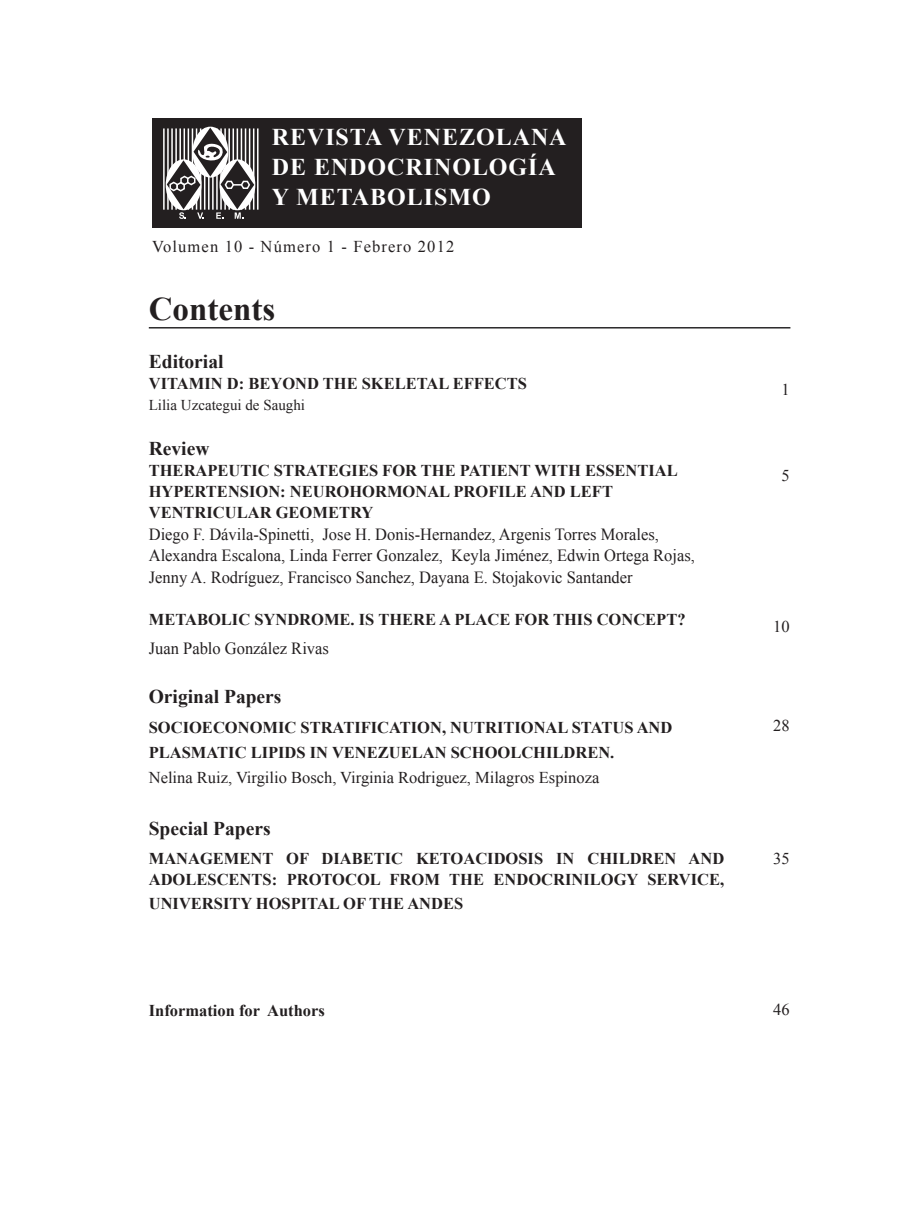
<style>
.page{position:relative;width:918px;height:1212px;background:#fff}
.page>*{position:absolute;margin:0;border:0;box-sizing:border-box;transform-origin:0 0}
.t1{font:700 33px "Times New Roman";color:#231f20}
.t2{font:700 24px "Times New Roman";letter-spacing:.04em;color:#fff}
.t3{font:700 19.5px "Times New Roman";color:#231f20}
.parrafo_texto{font:16.95px/21.6px "Times New Roman";color:#231f20}
.t4{font:700 16.5px/21px "Times New Roman";color:#231f20}
.t5{font:16.5px "Times New Roman";color:#231f20}
.t6{font:16.5px "Times New Roman";letter-spacing:.07em;color:#231f20}
.t7{font:15px "Times New Roman";color:#231f20}
</style>
<div class="page">
<div style="left:152px;top:118px;width:430px;height:109px;background:#231f20"></div>
<hr style="left:163px;top:128px;width:2px;height:82px;background:#fff">
<hr style="left:257px;top:128px;width:2px;height:82px;background:#fff">
<svg style="left:167px;top:128px;width:87px;height:91px"></svg>
<hr style="left:149px;top:327px;width:641px;height:1px;background:#2b292a">
<p class="t2" style="left:272px;top:120px;width:296px">REVISTA VENEZOLANA</p>
<p class="t2" style="left:272px;top:150px;width:286px">DE ENDOCRINOLOGÍA</p>
<p class="t2" style="left:272px;top:180px;width:220px">Y METABOLISMO</p>
<p class="t6" style="left:152px;top:235px;width:304px">Volumen 10 - Número 1 - Febrero 2012</p>
<p class="t1" style="left:149px;top:286px;width:128px">Contents</p>
<p class="t3" style="left:149px;top:348px;width:76px">Editorial</p>
<p class="t4" style="left:149px;top:372px;width:380px">VITAMIN D: BEYOND THE SKELETAL EFFECTS</p>
<p class="t7" style="left:149px;top:395px;width:158px">Lilia Uzcategui de Saughi</p>
<p class="t3" style="left:149px;top:435px;width:62px">Review</p>
<p class="t4" style="left:149px;top:459px;width:531px">THERAPEUTIC STRATEGIES FOR THE PATIENT WITH ESSENTIAL<br>HYPERTENSION: NEUROHORMONAL PROFILE AND LEFT<br>VENTRICULAR GEOMETRY</p>
<p class="parrafo_texto" style="left:149px;top:523px;width:548px">Diego F. Dávila-Spinetti, Jose H. Donis-Hernandez, Argenis Torres Morales,<br>Alexandra Escalona, Linda Ferrer Gonzalez, Keyla Jiménez, Edwin Ortega Rojas,<br>Jenny A. Rodríguez, Francisco Sanchez, Dayana E. Stojakovic Santander</p>
<p class="t4" style="left:149px;top:608px;width:538px">METABOLIC SYNDROME. IS THERE A PLACE FOR THIS CONCEPT?</p>
<p class="parrafo_texto" style="left:149px;top:637px;width:182px">Juan Pablo González Rivas</p>
<p class="t3" style="left:149px;top:683px;width:134px">Original Papers</p>
<p class="t4" style="left:149px;top:714px;width:525px;line-height:25.5px">SOCIOECONOMIC STRATIFICATION, NUTRITIONAL STATUS AND<br>PLASMATIC LIPIDS IN VENEZUELAN SCHOOLCHILDREN.</p>
<p class="t5" style="left:149px;top:767px;width:452px">Nelina Ruiz, Virgilio Bosch, Virginia Rodriguez, Milagros Espinoza</p>
<p class="t3" style="left:149px;top:815px;width:123px">Special Papers</p>
<p class="t4" style="left:149px;top:847px;width:577px">MANAGEMENT OF DIABETIC KETOACIDOSIS IN CHILDREN AND<br>ADOLESCENTS: PROTOCOL FROM THE ENDOCRINILOGY SERVICE,</p>
<p class="t4" style="left:149px;top:892px;width:316px">UNIVERSITY HOSPITAL OF THE ANDES</p>
<p class="t4" style="left:149px;top:999px;width:178px">Information for Authors</p>
<p class="t5" style="left:781px;top:379px;width:10px">1</p>
<p class="t5" style="left:781px;top:465px;width:10px">5</p>
<p class="t5" style="left:773px;top:615px;width:18px">10</p>
<p class="t5" style="left:773px;top:715px;width:18px">28</p>
<p class="t5" style="left:773px;top:847px;width:18px">35</p>
<p class="t5" style="left:773px;top:998px;width:18px">46</p>
</div>
